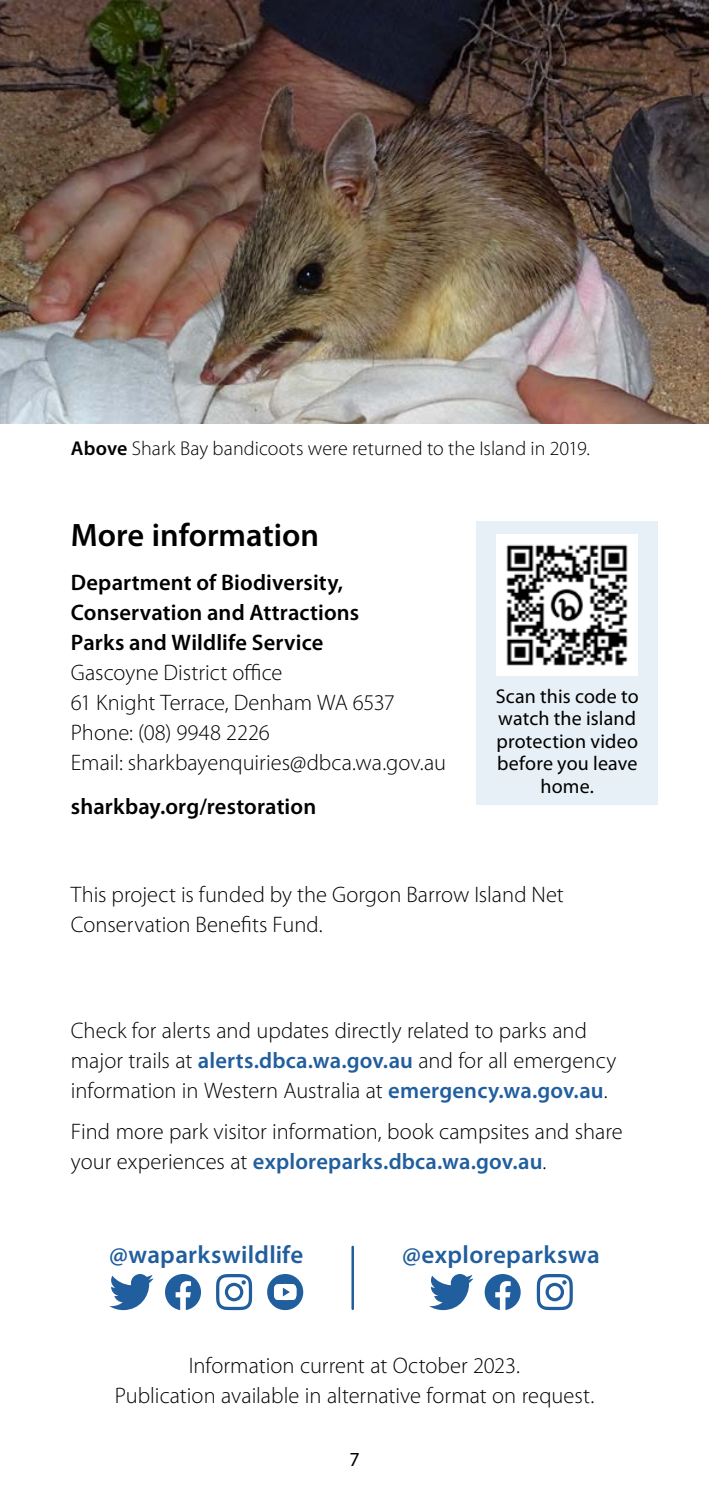
<style>
.page{position:relative;width:709px;height:1489px;background:#fff}
.page>*{position:absolute;margin:0;border:0;box-sizing:border-box;transform-origin:0 0}
.t1{font:600 32.5px "Myriad Pro";color:#000}
.t2{font:600 25px "Myriad Pro";letter-spacing:.01em;color:#215e9e}
.t3{font:300 22.5px/30px "Myriad Pro";color:#000}
.t4{font:600 22.5px/30px "Myriad Pro";letter-spacing:.005em;color:#000}
.t5{font:20px/22.5px "Myriad Pro";letter-spacing:.01em;color:#000;text-align:center}
.t6{font:300 20px "Myriad Pro";letter-spacing:.005em;color:#000}
.s1{font-weight:600}
.s2{font-weight:600;color:#215e9e}
</style>
<div class="page">
<svg style="left:165px;top:1274px;width:36px;height:35px"></svg>
<svg style="left:109px;top:1274px;width:45px;height:35px"></svg>
<svg style="left:216px;top:1274px;width:36px;height:35px"></svg>
<svg style="left:484px;top:1274px;width:36px;height:35px"></svg>
<svg style="left:429px;top:1274px;width:44px;height:35px"></svg>
<svg style="left:537px;top:1274px;width:36px;height:35px"></svg>
<hr style="left:351px;top:1246px;width:3px;height:62px;background:#215e9e">
<svg style="left:267px;top:1274px;width:36px;height:35px"></svg>
<div style="left:476px;top:521px;width:182px;height:283px;background:#e7f0f6"></div>
<img style="left:497px;top:534px;width:140px;height:141px">
<img style="left:0;top:0;width:709px;height:423px">
<p class="t6" style="left:71px;top:436px;width:520px"><span class="s1">Above</span> Shark Bay bandicoots were returned to the Island in 2019.</p>
<h1 class="t1" style="left:71px;top:514px;width:250px">More information</h1>
<p class="t4" style="left:71px;top:566px;width:290px">Department of Biodiversity,<br>Conservation and Attractions<br>Parks and Wildlife Service</p>
<p class="t3" style="left:71px;top:657px;width:377px">Gascoyne District office<br>61 Knight Terrace, Denham WA 6537<br>Phone: (08) 9948 2226<br>Email: sharkbayenquiries@dbca.wa.gov.au</p>
<p class="t4" style="left:71px;top:790px;width:247px">sharkbay.org/restoration</p>
<p class="t5" style="left:496px;top:684px;width:144px">Scan this code to watch the island protection video before you leave home.</p>
<p class="t3" style="left:71px;top:879px;width:494px">This project is funded by the Gorgon Barrow Island Net<br>Conservation Benefits Fund.</p>
<p class="t3" style="left:71px;top:1015px;width:547px">Check for alerts and updates directly related to parks and major trails at <span class="s2">alerts.dbca.wa.gov.au</span> and for all emergency information in Western Australia at <span class="s2">emergency.wa.gov.au</span>.</p>
<p class="t3" style="left:71px;top:1115px;width:553px">Find more park visitor information, book campsites and share your experiences at <span class="s2">exploreparks.dbca.wa.gov.au</span>.</p>
<p class="t2" style="left:109px;top:1238px;width:195px">@waparkswildlife</p>
<p class="t2" style="left:402px;top:1238px;width:199px">@exploreparkswa</p>
<p class="t3" style="left:115px;top:1349px;width:481px;text-align:center">Information current at October 2023.<br>Publication available in alternative format on request.</p>
<p class="t5" style="left:349px;top:1447px;width:12px">7</p>
</div>
